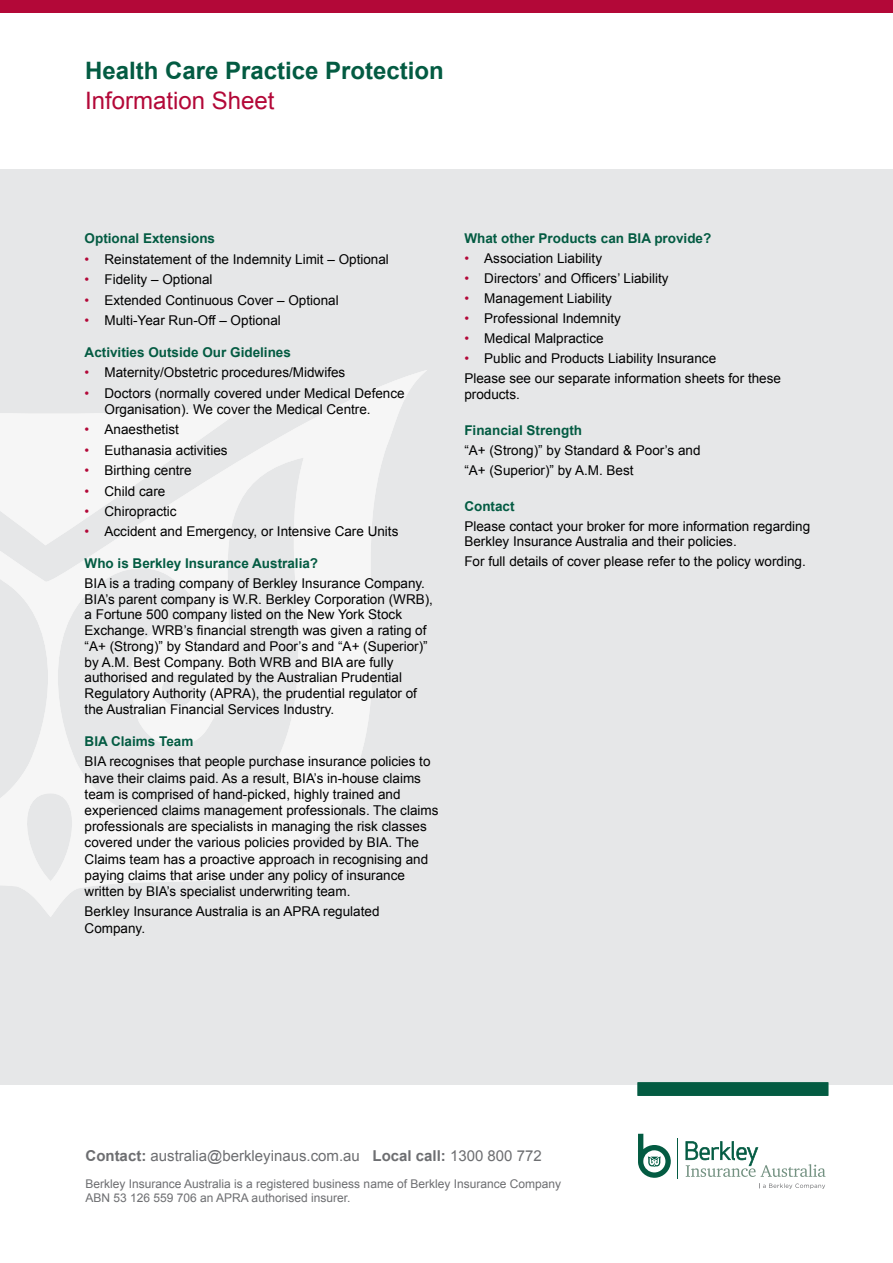
<style>
.page{position:relative;width:893px;height:1263px;background:#fff}
.page>*{position:absolute;margin:0;border:0;box-sizing:border-box;transform-origin:0 0}
.t1{font:700 24px "Arial";color:#035b42}
.t2{font:24px "Arial";color:#b30838}
.t3{font:15px "Arial";color:#6d6e71}
.t4{font:13.5px/16.2px "Arial";color:#000}
.t5{font:700 13.5px "Arial";color:#035b42}
.t6{font:12px/14.4px "Arial";color:#6d6e71}
.s1{color:#b30838}
.s2{font-weight:700}
</style>
<div class="page">
<div style="left:0;top:170px;width:893px;height:915px;background:#e6e7e8"></div>
<div style="left:0;top:0;width:893px;height:13px;background:#b30838"></div>
<hr style="left:677px;top:1138px;width:1px;height:40px;background:#035b42">
<svg style="left:685px;top:1141px;width:140px;height:36px"></svg>
<svg style="left:759px;top:1183px;width:66px;height:6px"></svg>
<svg style="left:638px;top:1134px;width:33px;height:44px"></svg>
<div style="left:638px;top:1082px;width:190px;height:14px;background:#035b42"></div>
<svg style="left:0;top:370px;width:427px;height:547px"></svg>
<h1 class="t1" style="left:85px;top:55px;width:360px">Health Care Practice Protection</h1>
<h1 class="t2" style="left:85px;top:85px;width:191px">Information Sheet</h1>
<p class="t5" style="left:85px;top:230px;width:132px">Optional Extensions</p>
<p class="t4" style="left:85px;top:251px;width:306px"><span class="s1">•</span> Reinstatement of the Indemnity Limit – Optional</p>
<p class="t4" style="left:85px;top:271px;width:129px"><span class="s1">•</span> Fidelity – Optional</p>
<p class="t4" style="left:85px;top:292px;width:256px"><span class="s1">•</span> Extended Continuous Cover – Optional</p>
<p class="t4" style="left:85px;top:312px;width:198px"><span class="s1">•</span> Multi-Year Run-Off – Optional</p>
<p class="t5" style="left:85px;top:343px;width:208px">Activities Outside Our Gidelines</p>
<p class="t4" style="left:85px;top:364px;width:262px"><span class="s1">•</span> Maternity/Obstetric procedures/Midwifes</p>
<p class="t4" style="left:105px;top:385px;width:302px;text-indent:-20px"><span class="s1">•</span> Doctors (normally covered under Medical Defence<br>Organisation). We cover the Medical Centre.</p>
<p class="t4" style="left:85px;top:421px;width:96px"><span class="s1">•</span> Anaesthetist</p>
<p class="t4" style="left:85px;top:442px;width:145px"><span class="s1">•</span> Euthanasia activities</p>
<p class="t4" style="left:85px;top:462px;width:108px"><span class="s1">•</span> Birthing centre</p>
<p class="t4" style="left:85px;top:483px;width:82px"><span class="s1">•</span> Child care</p>
<p class="t4" style="left:85px;top:503px;width:93px"><span class="s1">•</span> Chiropractic</p>
<p class="t4" style="left:85px;top:524px;width:315px"><span class="s1">•</span> Accident and Emergency, or Intensive Care Units</p>
<p class="t5" style="left:85px;top:554px;width:235px">Who is Berkley Insurance Australia?</p>
<p class="t4" style="left:85px;top:575px;width:350px;line-height:15.8px">BIA is a trading company of Berkley Insurance Company.<br>BIA’s parent company is W.R. Berkley Corporation (WRB), a Fortune 500 company listed on the New York Stock Exchange. WRB’s financial strength was given a rating of “A+ (Strong)” by Standard and Poor’s and “A+ (Superior)” by A.M. Best Company. Both WRB and BIA are fully authorised and regulated by the Australian Prudential Regulatory Authority (APRA), the prudential regulator of the Australian Financial Services Industry.</p>
<p class="t5" style="left:85px;top:732px;width:110px">BIA Claims Team</p>
<p class="t4" style="left:85px;top:754px;width:355px">BIA recognises that people purchase insurance policies to have their claims paid. As a result, BIA’s in-house claims team is comprised of hand-picked, highly trained and experienced claims management professionals. The claims professionals are specialists in managing the risk classes covered under the various policies provided by BIA. The Claims team has a proactive approach in recognising and paying claims that arise under any policy of insurance written by BIA’s specialist underwriting team.</p>
<p class="t4" style="left:85px;top:904px;width:296px">Berkley Insurance Australia is an APRA regulated<br>Company.</p>
<p class="t5" style="left:464px;top:229px;width:249px">What other Products can BIA provide?</p>
<p class="t4" style="left:464px;top:251px;width:139px"><span class="s1">•</span> Association Liability</p>
<p class="t4" style="left:464px;top:271px;width:206px"><span class="s1">•</span> Directors’ and Officers’ Liability</p>
<p class="t4" style="left:464px;top:291px;width:149px"><span class="s1">•</span> Management Liability</p>
<p class="t4" style="left:464px;top:311px;width:158px"><span class="s1">•</span> Professional Indemnity</p>
<p class="t4" style="left:464px;top:331px;width:141px"><span class="s1">•</span> Medical Malpractice</p>
<p class="t4" style="left:464px;top:349px;width:318px;line-height:20px"><span class="s1">•</span> Public and Products Liability Insurance<br>Please see our separate information sheets for these</p>
<p class="t4" style="left:464px;top:386px;width:57px">products.</p>
<p class="t5" style="left:464px;top:421px;width:119px">Financial Strength</p>
<p class="t4" style="left:464px;top:440px;width:238px;line-height:20px">“A+ (Strong)” by Standard &amp; Poor’s and “A+ (Superior)” by A.M. Best</p>
<p class="t5" style="left:464px;top:497px;width:52px">Contact</p>
<p class="t4" style="left:464px;top:518px;width:347px;line-height:15.8px">Please contact your broker for more information regarding<br>Berkley Insurance Australia and their policies.</p>
<p class="t4" style="left:464px;top:554px;width:343px">For full details of cover please refer to the policy wording.</p>
<p class="t3" style="left:86px;top:1145px;width:458px"><span class="s2">Contact:</span> australia@berkleyinaus.com.au <span class="s2">Local call:</span> 1300 800 772</p>
<p class="t6" style="left:86px;top:1176px;width:477px">Berkley Insurance Australia is a registered business name of Berkley Insurance Company<br>ABN 53 126 559 706 an APRA authorised insurer.</p>
</div>
